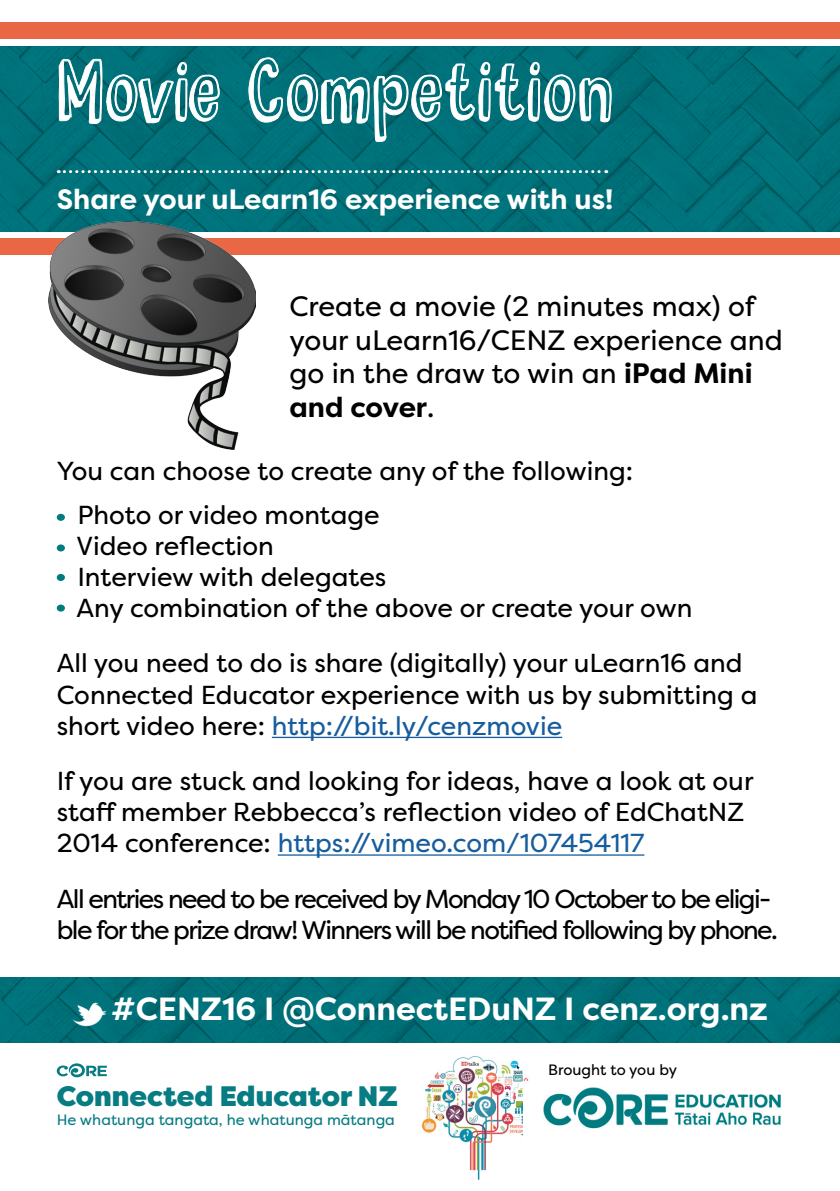
<style>
.page{position:relative;width:840px;height:1191px;background:#fff}
.page>*{position:absolute;margin:0;border:0;box-sizing:border-box;transform-origin:0 0}
.t1{font:82px "DK Hyggelig";letter-spacing:-.005em;color:#fff}
.t2{font:700 32px "Filson Pro";color:#fff}
.t3{font:900 28.2px "Filson Pro";color:#077c82}
.t4{font:28px/33.6px "Filson Pro";color:#000001}
.t5{font:700 28px "Filson Pro";color:#fff}
.t6{font:26px/31.2px "Filson Pro";color:#000001}
.t7{font:26px/31.2px "Filson Pro";letter-spacing:-.06em;color:#000001}
.t8{font:15px "Filson Pro";color:#077c82}
.t9{font:15px "Filson Pro";letter-spacing:-.005em;color:#000001}
.s1{font-weight:700}
.s2{color:#175d9e}
</style>
<div class="page">
<img style="left:422px;top:1056px;width:107px;height:124px">
<img style="left:0;top:47px;width:839px;height:184px">
<hr style="left:272px;top:736px;width:290px;height:2px;background:#175d9e">
<hr style="left:278px;top:854px;width:366px;height:1px;background:#175d9e">
<img style="left:0;top:977px;width:839px;height:65px">
<svg style="left:58px;top:58px;width:162px;height:67px;background:#2e878e"></svg>
<svg style="left:248px;top:57px;width:364px;height:85px;background:#218188"></svg>
<svg style="left:57px;top:1063px;width:50px;height:14px"></svg>
<img style="left:66px;top:1002px;width:46px;height:35px">
<div style="left:0;top:23px;width:839px;height:16px;background:#ea6746"></div>
<svg style="left:58px;top:170px;width:548px;height:3px"></svg>
<div style="left:0;top:238px;width:839px;height:17px;background:#ea6746"></div>
<img style="left:48px;top:221px;width:208px;height:228px">
<div style="left:57px;top:544px;width:8px;height:7px;background:#007c81;border-radius:50%"></div>
<div style="left:57px;top:604px;width:8px;height:7px;background:#007c81;border-radius:50%"></div>
<div style="left:57px;top:574px;width:8px;height:7px;background:#007c81;border-radius:50%"></div>
<div style="left:57px;top:514px;width:8px;height:7px;background:#007c81;border-radius:50%"></div>
<img style="left:523px;top:1081px;width:258px;height:63px">
<p class="t1" style="left:57px;top:32px;width:558px">Movie Competition</p>
<p class="t5" style="left:57px;top:182px;width:558px">Share your uLearn16 experience with us!</p>
<p class="t4" style="left:289px;top:289px;width:494px">Create a movie (2 minutes max) of your uLearn16/CENZ experience and go in the draw to win an <span class="s1">iPad Mini and cover</span>.</p>
<p class="t6" style="left:57px;top:455px;width:577px">You can choose to create any of the following:</p>
<p class="t6" style="left:77px;top:498px;width:304px">Photo or video montage</p>
<p class="t6" style="left:76px;top:529px;width:199px">Video reflection</p>
<p class="t6" style="left:77px;top:561px;width:310px">Interview with delegates</p>
<p class="t6" style="left:76px;top:592px;width:617px">Any combination of the above or create your own</p>
<p class="t6" style="left:57px;top:647px;width:702px">All you need to do is share (digitally) your uLearn16 and<br>Connected Educator experience with us by submitting a short video here: <span class="s2">http://bit.ly/cenzmovie</span></p>
<p class="t6" style="left:57px;top:765px;width:698px">If you are stuck and looking for ideas, have a look at our staff member Rebbecca’s reflection video of EdChatNZ<br>2014 conference: <span class="s2">https://vimeo.com/107454117</span></p>
<p class="t7" style="left:57px;top:882px;width:722px">All entries need to be received by Monday 10 October to be eligi&shy;ble for the prize draw! Winners will be notified following by phone.</p>
<p class="t2" style="left:111px;top:989px;width:658px">#CENZ16 I @ConnectEDuNZ I cenz.org.nz</p>
<p class="t3" style="left:57px;top:1078px;width:342px">Connected Educator NZ</p>
<p class="t8" style="left:57px;top:1110px;width:339px">He whatunga tangata, he whatunga mātanga</p>
<p class="t9" style="left:548px;top:1059px;width:130px">Brought to you by</p>
</div>
